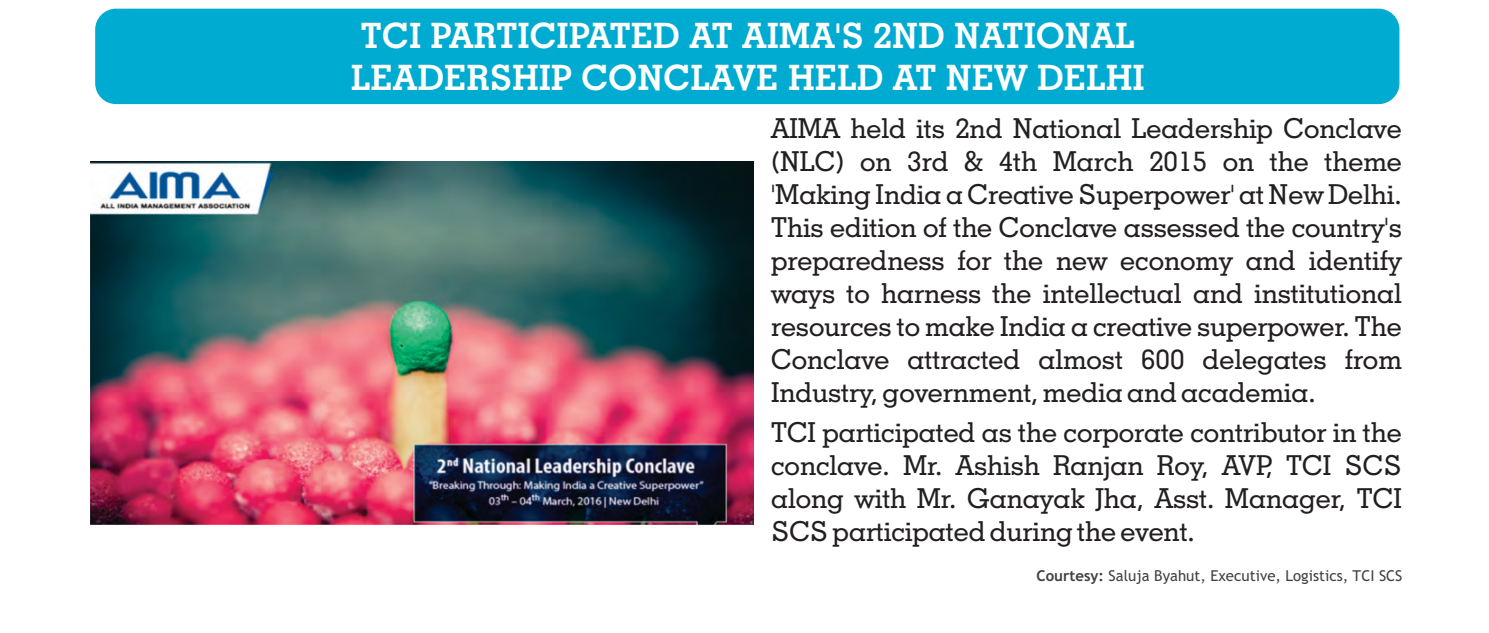
<style>
.page{position:relative;width:1489px;height:633px;background:#fff}
.page>*{position:absolute;margin:0;border:0;box-sizing:border-box;transform-origin:0 0}
.t1{font:700 35px/42px "Geometric Slab 703 BT";letter-spacing:.015em;color:#fff}
.t2{font:500 27.5px/33px "Geometric Slab 703 BT";color:#231f20;text-align:justify}
.t3{font:15px "Trebuchet MS";color:#414142}
.s1{font-weight:700}
</style>
<div class="page">
<img style="left:90px;top:161px;width:663px;height:364px">
<div style="left:95px;top:9px;width:1304px;height:95px;background:#00abd1;border-radius:21px"></div>
<p class="t1" style="left:351px;top:18px;width:794px">TCI PARTICIPATED AT AIMA'S 2ND NATIONAL<br>LEADERSHIP CONCLAVE HELD AT NEW DELHI</p>
<p class="t2" style="left:771px;top:115px;width:632px">AIMA held its 2nd National Leadership Conclave (NLC) on 3rd &amp; 4th March 2015 on the theme 'Making India a Creative Superpower' at New Delhi.<br>This edition of the Conclave assessed the country's preparedness for the new economy and identify ways to harness the intellectual and institutional resources to make India a creative superpower. The Conclave attracted almost 600 delegates from Industry, government, media and academia.</p>
<p class="t2" style="left:771px;top:418px;width:632px">TCI participated as the corporate contributor in the conclave. Mr. Ashish Ranjan Roy, AVP, TCI SCS along with Mr. Ganayak Jha, Asst. Manager, TCI SCS participated during the event.</p>
<p class="t3" style="left:1036px;top:569px;width:367px"><span class="s1">Courtesy:</span> Saluja Byahut, Executive, Logistics, TCI SCS</p>
</div>
